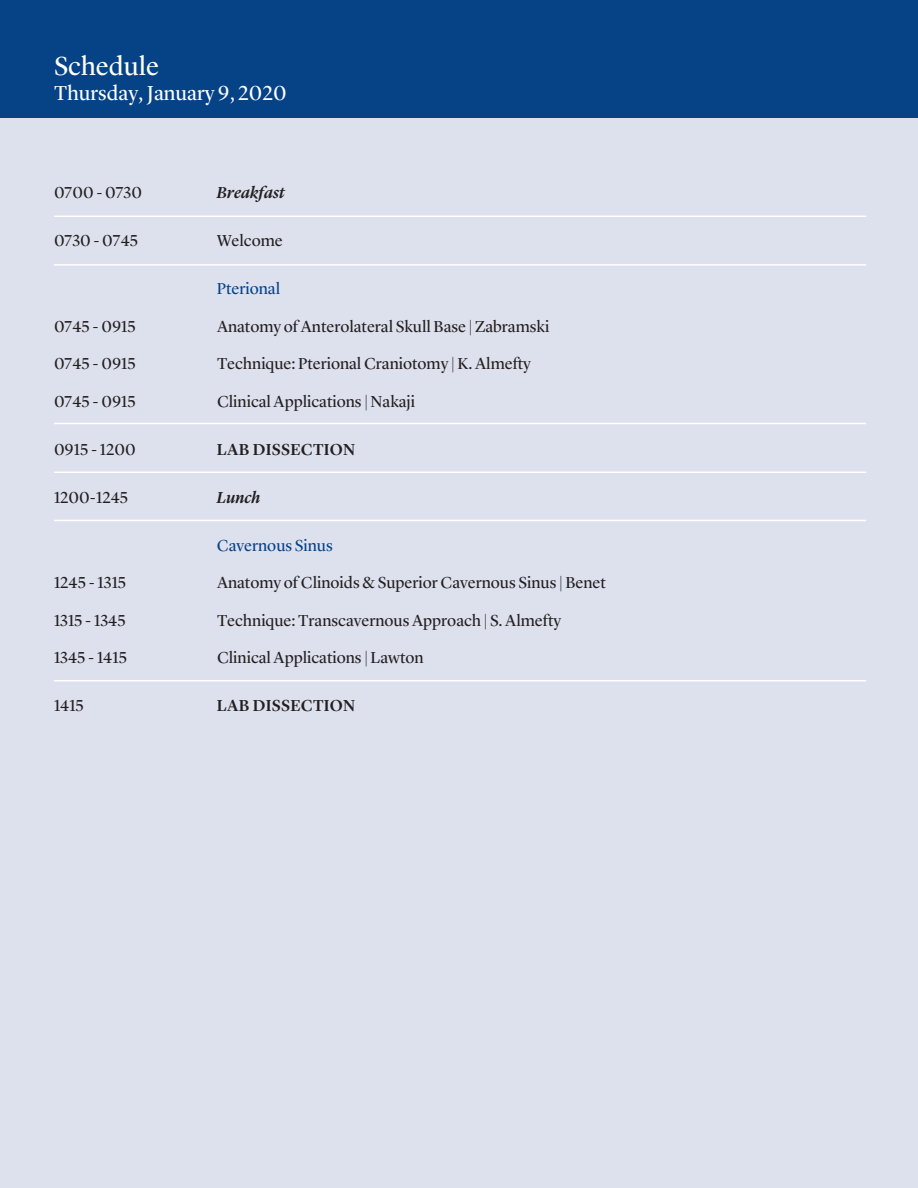
<style>
.page{position:relative;width:918px;height:1188px;background:#fff}
.page>*{position:absolute;margin:0;border:0;box-sizing:border-box;transform-origin:0 0}
.t1{font:27px "Lyon Display";color:#fff}
.t2{font:21px "Lyon Display";color:#fff}
.t3{font:16.5px "Lyon Display";color:#231f20}
.t4{font:500 16.5px "Lyon Display";letter-spacing:.02em;color:#231f20}
.t5{font:16.5px "Lyon Display";color:#054286}
.t6{font:italic 500 16.5px "Lyon Display";color:#231f20}
</style>
<div class="page">
<div style="left:0;top:54px;width:918px;height:1134px;background:#dde0ed"></div>
<div style="left:0;top:0;width:918px;height:118px;background:#054286"></div>
<hr style="left:54px;top:423px;width:812px;height:1px;background:#fff">
<hr style="left:54px;top:216px;width:812px;height:1px;background:#fff">
<hr style="left:54px;top:472px;width:812px;height:1px;background:#fff">
<hr style="left:54px;top:680px;width:812px;height:1px;background:#fff">
<hr style="left:54px;top:264px;width:812px;height:2px;background:#fff">
<hr style="left:54px;top:520px;width:812px;height:1px;background:#fff">
<p class="t1" style="left:54px;top:45px;width:107px">Schedule</p>
<p class="t2" style="left:54px;top:77px;width:234px">Thursday, January 9, 2020</p>
<p class="t3" style="left:54px;top:181px;width:90px">0700 - 0730</p>
<p class="t6" style="left:217px;top:180px;width:69px">Breakfast</p>
<p class="t3" style="left:54px;top:229px;width:86px">0730 - 0745</p>
<p class="t3" style="left:217px;top:229px;width:67px">Welcome</p>
<p class="t5" style="left:217px;top:277px;width:65px">Pterional</p>
<p class="t3" style="left:54px;top:314px;width:83px">0745 - 0915</p>
<p class="t3" style="left:217px;top:314px;width:334px">Anatomy of Anterolateral Skull Base | Zabramski</p>
<p class="t3" style="left:54px;top:352px;width:83px">0745 - 0915</p>
<p class="t3" style="left:217px;top:352px;width:316px">Technique: Pterional Craniotomy | K. Almefty</p>
<p class="t3" style="left:54px;top:389px;width:83px">0745 - 0915</p>
<p class="t3" style="left:217px;top:389px;width:199px">Clinical Applications | Nakaji</p>
<p class="t3" style="left:54px;top:437px;width:83px">0915 - 1200</p>
<p class="t4" style="left:217px;top:437px;width:140px">LAB DISSECTION</p>
<p class="t3" style="left:54px;top:485px;width:76px">1200-1245</p>
<p class="t6" style="left:217px;top:485px;width:45px">Lunch</p>
<p class="t5" style="left:217px;top:533px;width:117px">Cavernous Sinus</p>
<p class="t3" style="left:54px;top:571px;width:74px">1245 - 1315</p>
<p class="t3" style="left:217px;top:571px;width:390px">Anatomy of Clinoids &amp; Superior Cavernous Sinus | Benet</p>
<p class="t3" style="left:54px;top:608px;width:73px">1315 - 1345</p>
<p class="t3" style="left:217px;top:608px;width:346px">Technique: Transcavernous Approach | S. Almefty</p>
<p class="t3" style="left:54px;top:646px;width:75px">1345 - 1415</p>
<p class="t3" style="left:217px;top:646px;width:208px">Clinical Applications | Lawton</p>
<p class="t3" style="left:54px;top:694px;width:32px">1415</p>
<p class="t4" style="left:217px;top:693px;width:140px">LAB DISSECTION</p>
</div>
